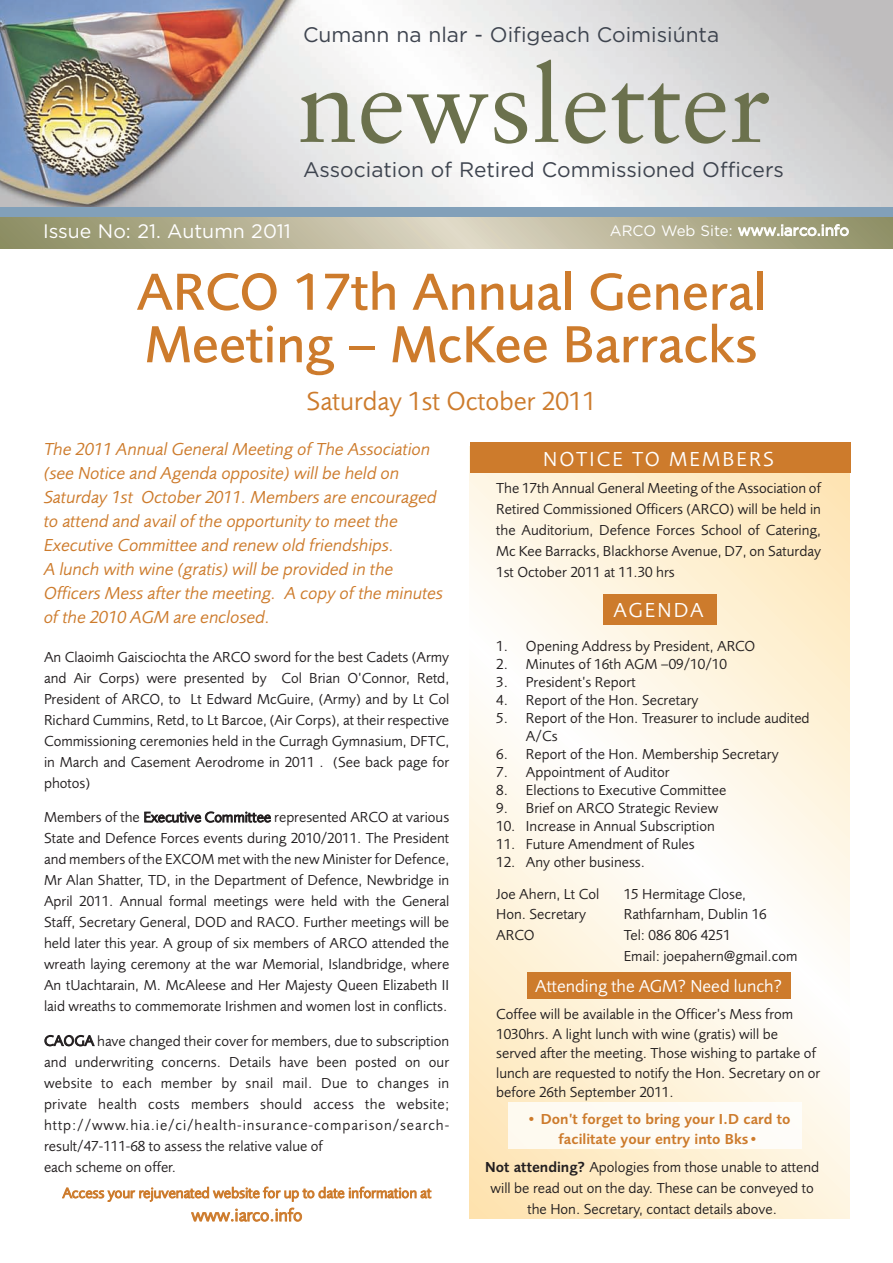
<style>
.page{position:relative;width:893px;height:1263px;background:#fff}
.page>*{position:absolute;margin:0;border:0;box-sizing:border-box;transform-origin:0 0}
.t1{font:108px "Sabon LT";color:#6b714d}
.t2{font:500 54px/52.5px "Foundry Sans";color:#cd7b2c}
.t3{font:27px "Foundry Sans";color:#cd7b2c}
.t4{font:21px "Gotham";color:#3e444f}
.t5{font:21px "Foundry Sans";letter-spacing:.1em;color:#fff}
.t6{font:19.5px "Gotham";color:#fff}
.t7{font:italic 18px/24px "Foundry Sans";color:#cd7b2c}
.t8{font:18px "Foundry Sans";color:#fff}
.t9{font:18px "Foundry Sans";color:#cd7b2c}
.t10{font:15px/21px "Foundry Sans";color:#231f20}
.t11{font:600 15px/19.5px "Foundry Sans";color:#cd7b2c;text-align:center}
.t12{font:15px "Foundry Sans";letter-spacing:.005em;color:#cd7b2c}
.t13{font:15px "Gotham";letter-spacing:-.005em;color:#fff}
.s1{font-weight:600}
</style>
<div class="page">
<img style="left:0;top:0;width:893px;height:207px">
<svg style="left:0;top:216px;width:893px;height:32px;background:#b3b194"></svg>
<svg style="left:470px;top:473px;width:379px;height:746px"></svg>
<div style="left:509px;top:1102px;width:292px;height:46px;background:#fefbf4"></div>
<div style="left:470px;top:443px;width:380px;height:30px;background:#cd7b2c"></div>
<div style="left:604px;top:595px;width:113px;height:30px;background:#cd7b2c"></div>
<div style="left:0;top:207px;width:893px;height:9px;background:#82a0b9"></div>
<div style="left:527px;top:972px;width:264px;height:27px;background:#cd7b2c"></div>
<h3 class="t4" style="left:303px;top:23px;width:418px">Cumann na nlar - Oifigeach Coimisiúnta</h3>
<h1 class="t1" style="left:298px;top:67px;width:475px">newsletter</h1>
<h3 class="t4" style="left:303px;top:158px;width:482px">Association of Retired Commissioned Officers</h3>
<h3 class="t6" style="left:43px;top:220px;width:249px">Issue No: 21. Autumn 2011</h3>
<p class="t13" style="left:610px;top:222px;width:241px">ARCO Web Site: www.iarco.info</p>
<h2 class="t2" style="left:137px;top:270px;width:631px">ARCO 17th Annual General<br>Meeting – McKee Barracks</h2>
<h3 class="t3" style="left:307px;top:391px;width:291px">Saturday 1st October 2011</h3>
<p class="t7" style="left:44px;top:439px;width:401px">The 2011 Annual General Meeting of The Association (see Notice and Agenda opposite) will be held on Saturday 1st October 2011. Members are encouraged to attend and avail of the opportunity to meet the Executive Committee and renew old friendships.<br>A lunch with wine (gratis) will be provided in the Officers Mess after the meeting. A copy of the minutes of the 2010 AGM are enclosed.</p>
<p class="t10" style="left:44px;top:648px;width:407px;text-align:justify">An Claoimh Gaisciochta the ARCO sword for the best Cadets (Army and Air Corps) were presented by Col Brian O’Connor, Retd, President of ARCO, to Lt Edward McGuire, (Army) and by Lt Col Richard Cummins, Retd, to Lt Barcoe, (Air Corps), at their respective Commissioning ceremonies held in the Curragh Gymnasium, DFTC, in March and Casement Aerodrome in 2011 . (See back page for photos)</p>
<p class="t10" style="left:44px;top:808px;width:407px;text-align:justify">Members of the Executive Committee represented ARCO at various State and Defence Forces events during 2010/2011. The President and members of the EXCOM met with the new Minister for Defence, Mr Alan Shatter, TD, in the Department of Defence, Newbridge in April 2011. Annual formal meetings were held with the General Staff, Secretary General, DOD and RACO. Further meetings will be held later this year. A group of six members of ARCO attended the wreath laying ceremony at the war Memorial, Islandbridge, where An tUachtarain, M. McAleese and Her Majesty Queen Elizabeth II laid wreaths to commemorate Irishmen and women lost in conflicts.</p>
<p class="t10" style="left:44px;top:1032px;width:407px">CAOGA have changed their cover for members, due to subscription and underwriting concerns. Details have been posted on our website to each member by snail mail. Due to changes in private health costs members should access the website; http://www.hia.ie/ci/health-insurance-comparison/search&shy;result/47-111-68 to assess the relative value of<br>each scheme on offer.</p>
<p class="t12" style="left:62px;top:1187px;width:370px">Access your rejuvenated website for up to date information at</p>
<p class="t9" style="left:192px;top:1208px;width:112px">www.iarco.info</p>
<h3 class="t5" style="left:543px;top:451px;width:232px">NOTICE TO MEMBERS</h3>
<p class="t10" style="left:496px;top:478px;width:326px;text-align:justify">The 17th Annual General Meeting of the Association of Retired Commissioned Officers (ARCO) will be held in the Auditorium, Defence Forces School of Catering, Mc Kee Barracks, Blackhorse Avenue, D7, on Saturday 1st October 2011 at 11.30 hrs</p>
<h3 class="t5" style="left:613px;top:602px;width:92px">AGENDA</h3>
<p class="t10" style="left:496px;top:637px;width:261px">1. Opening Address by President, ARCO</p>
<p class="t10" style="left:496px;top:655px;width:232px">2. Minutes of 16th AGM –09/10/10</p>
<p class="t10" style="left:496px;top:673px;width:141px">3. President’s Report</p>
<p class="t10" style="left:496px;top:691px;width:204px">4. Report of the Hon. Secretary</p>
<p class="t10" style="left:526px;top:711px;width:285px;line-height:18px;text-indent:-30px">5. Report of the Hon. Treasurer to include audited<br>A/Cs</p>
<p class="t10" style="left:496px;top:745px;width:284px">6. Report of the Hon. Membership Secretary</p>
<p class="t10" style="left:496px;top:763px;width:175px">7. Appointment of Auditor</p>
<p class="t10" style="left:496px;top:781px;width:232px">8. Elections to Executive Committee</p>
<p class="t10" style="left:496px;top:799px;width:224px">9. Brief on ARCO Strategic Review</p>
<p class="t10" style="left:496px;top:817px;width:220px">10. Increase in Annual Subscription</p>
<p class="t10" style="left:496px;top:835px;width:200px">11. Future Amendment of Rules</p>
<p class="t10" style="left:496px;top:848px;width:150px;line-height:31.5px">12. Any other business.<br>Joe Ahern, Lt Col</p>
<p class="t10" style="left:624px;top:885px;width:124px">15 Hermitage Close,</p>
<p class="t10" style="left:496px;top:904px;width:91px">Hon. Secretary</p>
<p class="t10" style="left:624px;top:904px;width:145px">Rathfarnham, Dublin 16</p>
<p class="t10" style="left:496px;top:925px;width:40px">ARCO</p>
<p class="t10" style="left:624px;top:925px;width:175px">Tel: 086 806 4251<br>Email: joepahern@gmail.com</p>
<p class="t8" style="left:535px;top:979px;width:248px">Attending the AGM? Need lunch?</p>
<p class="t10" style="left:496px;top:1006px;width:326px;line-height:19.5px">Coffee will be available in the Officer’s Mess from 1030hrs. A light lunch with wine (gratis) will be served after the meeting. Those wishing to partake of lunch are requested to notify the Hon. Secretary on or before 26th September 2011.</p>
<p class="t11" style="left:527px;top:1110px;width:265px">• Don’t forget to bring your I.D card to facilitate your entry into Bks•</p>
<p class="t10" style="left:485px;top:1158px;width:336px;text-align:center"><span class="s1">Not attending?</span> Apologies from those unable to attend will be read out on the day. These can be conveyed to the Hon. Secretary, contact details above.</p>
</div>
